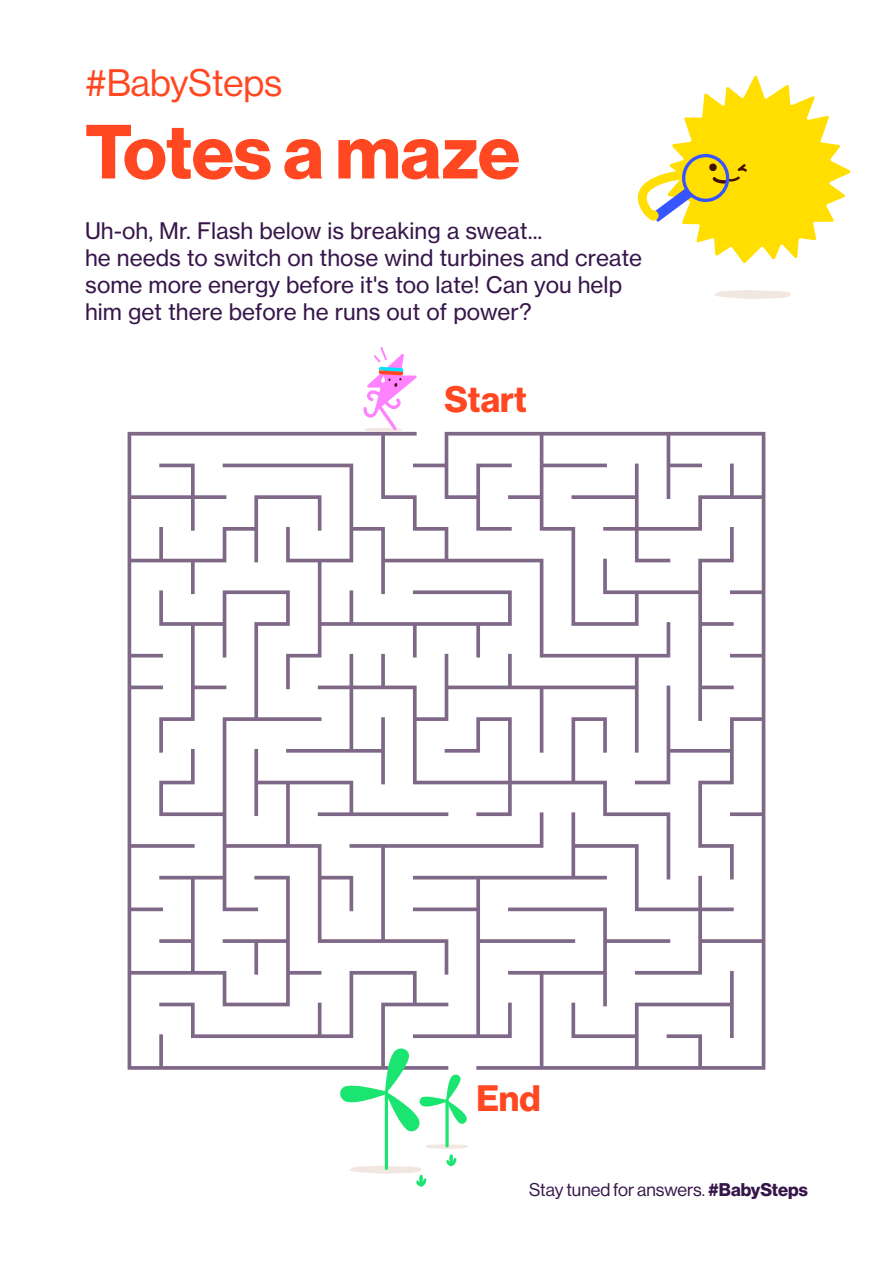
<style>
.page{position:relative;width:893px;height:1263px;background:#fff}
.page>*{position:absolute;margin:0;border:0;box-sizing:border-box;transform-origin:0 0}
.t1{font:700 75px "Haas Grot Disp R 75";letter-spacing:-.005em;color:#ff4822}
.t2{font:37.5px "Haas Grot Disp R 55 Roman";color:#ff4822}
.t3{font:700 36px "Haas Grot Disp R 75";color:#ff4822}
.t4{font:22.5px/27px "Haas Grot Text R 55 Roman";color:#36164a}
.t5{font:18px "Haas Grot Disp R 55 Roman";color:#36164a}
.s1{font-family:"Haas Grot Disp R 75";font-weight:700}
</style>
<div class="page">
<svg style="left:715px;top:290px;width:76px;height:9px"></svg>
<svg style="left:637px;top:75px;width:214px;height:188px"></svg>
<div style="left:648px;top:210px;width:11px;height:11px;background:#ffde00;border-radius:50%"></div>
<svg style="left:670px;top:432px;width:95px;height:638px"></svg>
<svg style="left:128px;top:432px;width:542px;height:638px"></svg>
<svg style="left:363px;top:347px;width:54px;height:85px"></svg>
<hr style="left:385px;top:1090px;width:3px;height:80px;background:#1ae570;border-radius:2px">
<svg style="left:350px;top:1144px;width:118px;height:43px"></svg>
<svg style="left:445px;top:1098px;width:4px;height:49px"></svg>
<svg style="left:338px;top:1046px;width:129px;height:87px"></svg>
<h2 class="t2" style="left:85px;top:62px;width:198px">#BabySteps</h2>
<h1 class="t1" style="left:85px;top:108px;width:436px">Totes a maze</h1>
<p class="t4" style="left:85px;top:217px;width:559px">Uh-oh, Mr. Flash below is breaking a sweat...<br>he needs to switch on those wind turbines and create some more energy before it's too late! Can you help him get there before he runs out of power?</p>
<h3 class="t3" style="left:445px;top:378px;width:84px">Start</h3>
<h3 class="t3" style="left:476px;top:1077px;width:66px">End</h3>
<p class="t5" style="left:529px;top:1179px;width:280px">Stay tuned for answers. <span class="s1">#BabySteps</span></p>
</div>
